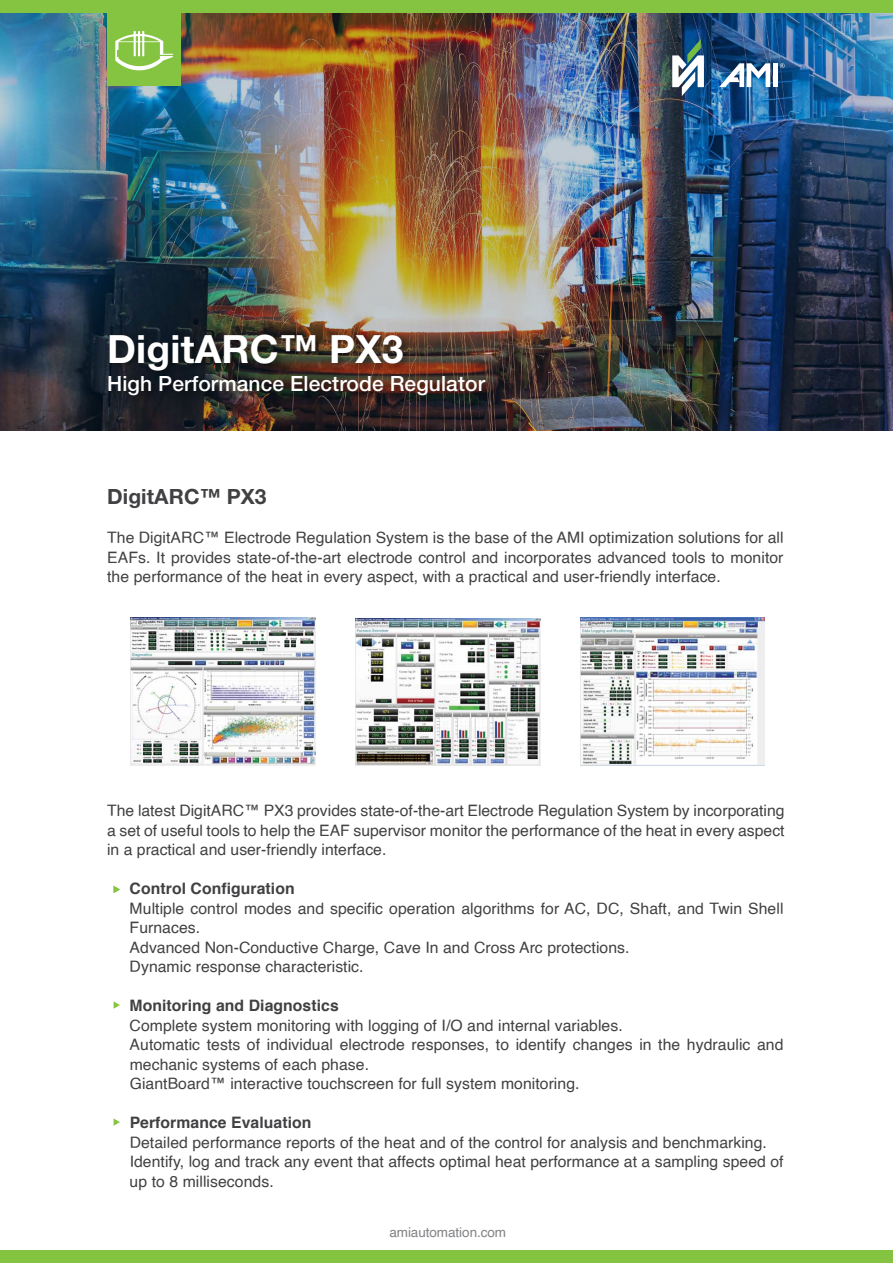
<style>
.page{position:relative;width:893px;height:1263px;background:#fff}
.page>*{position:absolute;margin:0;border:0;box-sizing:border-box;transform-origin:0 0}
.t1{font:700 39px "Helvetica Neue LT Pro";letter-spacing:.005em;color:#fff}
.t2{font:500 21px "Helvetica Neue LT Pro";letter-spacing:.005em;color:#fff}
.t3{font:700 21px "Helvetica Neue LT Pro";letter-spacing:.005em;color:#414042}
.t4{font:15.75px/19.5px "Helvetica";letter-spacing:.005em;color:#414042}
.t5{font:700 15.75px "Helvetica";letter-spacing:.005em;color:#414042}
.t6{font:13.5px "Helvetica";letter-spacing:-.005em;color:#808285}
</style>
<div class="page">
<img style="left:0;top:12px;width:893px;height:418px">
<svg style="left:114px;top:1118px;width:6px;height:8px"></svg>
<svg style="left:114px;top:1001px;width:6px;height:8px"></svg>
<svg style="left:114px;top:886px;width:6px;height:7px"></svg>
<div style="left:0;top:0;width:893px;height:12px;background:#84c441"></div>
<div style="left:107px;top:12px;width:74px;height:74px;background:#84c441"></div>
<div style="left:0;top:1250px;width:893px;height:13px;background:#84c441"></div>
<img style="left:101px;top:323px;width:315px;height:44px">
<svg style="left:115px;top:31px;width:58px;height:39px"></svg>
<svg style="left:672px;top:39px;width:32px;height:57px"></svg>
<hr style="left:773px;top:63px;width:4px;height:24px;background:#fff">
<svg style="left:719px;top:63px;width:51px;height:24px"></svg>
<svg style="left:780px;top:63px;width:4px;height:5px"></svg>
<img style="left:101px;top:367px;width:397px;height:64px">
<svg style="left:613px;top:69px;width:9px;height:7px"></svg>
<img style="left:355px;top:618px;width:185px;height:147px">
<img style="left:130px;top:618px;width:185px;height:147px">
<img style="left:580px;top:618px;width:185px;height:147px">
<h1 class="t1" style="left:107px;top:325px;width:298px">DigitARC™ PX3</h1>
<h2 class="t2" style="left:107px;top:371px;width:379px">High Performance Electrode Regulator</h2>
<h2 class="t3" style="left:107px;top:484px;width:161px">DigitARC™ PX3</h2>
<p class="t4" style="left:107px;top:528px;width:678px;text-align:justify">The DigitARC™ Electrode Regulation System is the base of the AMI optimization solutions for all EAFs. It provides state-of-the-art electrode control and incorporates advanced tools to monitor the performance of the heat in every aspect, with a practical and user-friendly interface.</p>
<p class="t4" style="left:107px;top:801px;width:679px;text-align:justify">The latest DigitARC™ PX3 provides state-of-the-art Electrode Regulation System by incorporating a set of useful tools to help the EAF supervisor monitor the performance of the heat in every aspect in a practical and user-friendly interface.</p>
<p class="t5" style="left:130px;top:876px;width:167px">Control Configuration</p>
<p class="t4" style="left:130px;top:899px;width:655px">Multiple control modes and specific operation algorithms for AC, DC, Shaft, and Twin Shell Furnaces.<br>Advanced Non-Conductive Charge, Cave In and Cross Arc protections.<br>Dynamic response characteristic.</p>
<p class="t5" style="left:130px;top:993px;width:211px">Monitoring and Diagnostics</p>
<p class="t4" style="left:130px;top:1016px;width:655px">Complete system monitoring with logging of I/O and internal variables.<br>Automatic tests of individual electrode responses, to identify changes in the hydraulic and mechanic systems of each phase.<br>GiantBoard™ interactive touchscreen for full system monitoring.</p>
<p class="t5" style="left:130px;top:1110px;width:183px">Performance Evaluation</p>
<p class="t4" style="left:130px;top:1133px;width:655px">Detailed performance reports of the heat and of the control for analysis and benchmarking.<br>Identify, log and track any event that affects optimal heat performance at a sampling speed of up to 8 milliseconds.</p>
<p class="t6" style="left:389px;top:1222px;width:118px">amiautomation.com</p>
</div>
